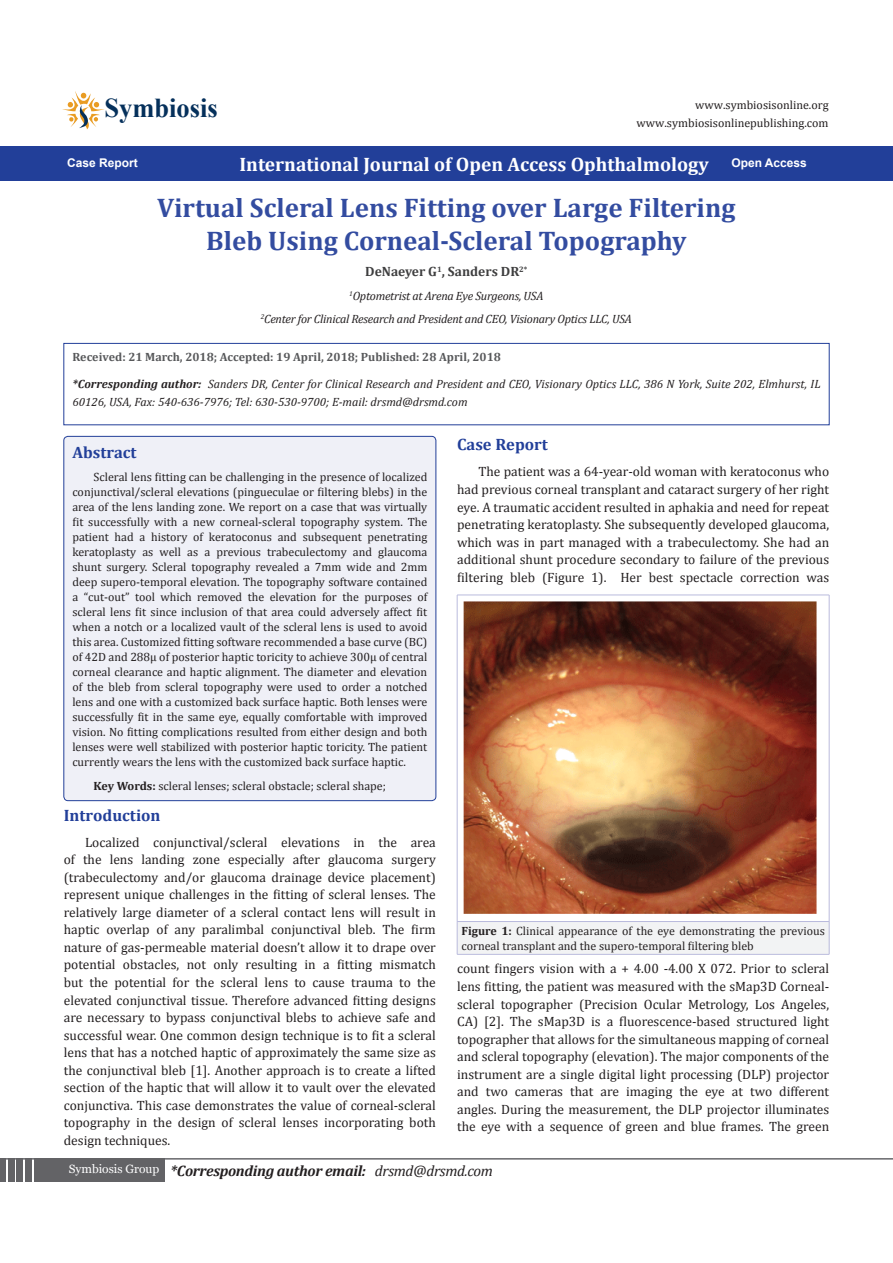
<style>
.page{position:relative;width:893px;height:1263px;background:#fff}
.page>*{position:absolute;margin:0;border:0;box-sizing:border-box;transform-origin:0 0}
.t1{font:700 27.3px "Times New Roman";color:#05305b}
.t2{font:700 27px/33px "Cambria";color:#334ca0;text-align:center}
.Default{font:700 19.5px "Cambria";color:#fff}
.Sideheadings{font:700 16.5px "Cambria";color:#223f99}
.t3{font:italic 700 15.15px "Cambria";letter-spacing:-.02em;color:#231f20}
.t4{font:13.5px/17.5px "Cambria";color:#231f20;text-align:justify}
.t5{font:700 13.5px "Cambria";color:#3e3e3f}
.t6{font:12px/15px "Cambria";color:#231f20;text-align:justify}
.Pa8{font:italic 12px/18px "Cambria";letter-spacing:-.005em;color:#231f20}
.Pa8-2{font:700 12px "Cambria";color:#57585a}
.Pa0{font:12px "Cambria";color:#221e1f}
.Default-2{font:700 12px "Arial";color:#fff}
.s1{font-weight:700}
.s2{font-weight:400}
</style>
<div class="page">
<hr style="left:0;top:1158px;width:893px;height:1px;background:#636366">
<div style="left:34px;top:1159px;width:130px;height:23px;background:#636366"></div>
<div style="left:25px;top:1159px;width:7px;height:23px;background:#636366"></div>
<div style="left:17px;top:1159px;width:6px;height:23px;background:#636366"></div>
<div style="left:8px;top:1159px;width:6px;height:23px;background:#636366"></div>
<div style="left:0;top:1159px;width:6px;height:23px;background:#636366"></div>
<svg style="left:62px;top:91px;width:42px;height:38px"></svg>
<div style="left:0;top:146px;width:893px;height:35px;background:#223f99"></div>
<div style="left:64px;top:436px;width:372px;height:365px;background:#eff0f7;border-radius:4px"></div>
<div style="left:64px;top:436px;width:372px;height:365px;border:1px solid #223f99;border-radius:4px"></div>
<svg style="left:64px;top:343px;width:765px;height:82px"></svg>
<div style="left:457px;top:921px;width:372px;height:33px;background:#f2f3f4"></div>
<hr style="left:457px;top:595px;width:372px;height:1px;background:#babbdd">
<hr style="left:457px;top:595px;width:1px;height:326px;background:#babbdd">
<hr style="left:829px;top:595px;width:1px;height:326px;background:#babbdd">
<hr style="left:457px;top:921px;width:372px;height:1px;background:#babbdd">
<hr style="left:457px;top:921px;width:1px;height:33px;background:#babbdd">
<hr style="left:829px;top:921px;width:1px;height:33px;background:#babbdd">
<hr style="left:457px;top:954px;width:372px;height:1px;background:#babbdd">
<img style="left:463px;top:601px;width:354px;height:313px">
<p class="t1" style="left:105px;top:89px;width:115px">Symbiosis</p>
<p class="Pa0" style="left:695px;top:98px;width:135px">www.symbiosisonline.org</p>
<p class="Pa0" style="left:637px;top:116px;width:193px">www.symbiosisonlinepublishing.com</p>
<p class="Default-2" style="left:67px;top:155px;width:72px">Case Report</p>
<p class="Default" style="left:239px;top:151px;width:471px">International Journal of Open Access Ophthalmology</p>
<p class="Default-2" style="left:731px;top:155px;width:77px">Open Access</p>
<p class="t2" style="left:157px;top:190px;width:580px">Virtual Scleral Lens Fitting over Large Filtering<br>Bleb Using Corneal-Scleral Topography</p>
<p class="t5" style="left:365px;top:262px;width:164px">DeNaeyer G<sup>1</sup>, Sanders DR<sup>2*</sup></p>
<p class="Pa8" style="left:349px;top:286px;width:196px"><sup>1</sup>Optometrist at Arena Eye Surgeons, USA</p>
<p class="Pa8" style="left:261px;top:310px;width:373px"><sup>2</sup>Center for Clinical Research and President and CEO, Visionary Optics LLC, USA</p>
<p class="Pa8-2" style="left:72px;top:349px;width:430px">Received: 21 March, 2018; Accepted: 19 April, 2018; Published: 28 April, 2018</p>
<p class="Pa8" style="left:72px;top:374px;width:750px"><span class="s1">*Corresponding author:</span> Sanders DR, Center for Clinical Research and President and CEO, Visionary Optics LLC, 386 N York, Suite 202, Elmhurst, IL<br>60126, USA, Fax: 540-636-7976; Tel: 630-530-9700; E-mail: drsmd@drsmd.com</p>
<p class="Sideheadings" style="left:72px;top:440px;width:66px">Abstract</p>
<p class="t6" style="left:72px;top:470px;width:356px;text-indent:21px">Scleral lens fitting can be challenging in the presence of localized conjunctival/scleral elevations (pingueculae or filtering blebs) in the area of the lens landing zone. We report on a case that was virtually fit successfully with a new corneal-scleral topography system. The patient had a history of keratoconus and subsequent penetrating keratoplasty as well as a previous trabeculectomy and glaucoma shunt surgery. Scleral topography revealed a 7mm wide and 2mm deep supero-temporal elevation. The topography software contained a “cut-out” tool which removed the elevation for the purposes of scleral lens fit since inclusion of that area could adversely affect fit when a notch or a localized vault of the scleral lens is used to avoid this area. Customized fitting software recommended a base curve (BC) of 42D and 288μ of posterior haptic toricity to achieve 300μ of central corneal clearance and haptic alignment. The diameter and elevation of the bleb from scleral topography were used to order a notched lens and one with a customized back surface haptic. Both lenses were successfully fit in the same eye, equally comfortable with improved vision. No fitting complications resulted from either design and both lenses were well stabilized with posterior haptic toricity. The patient currently wears the lens with the customized back surface haptic.</p>
<p class="t6" style="left:94px;top:778px;width:294px"><span class="s1">Key Words:</span> scleral lenses; scleral obstacle; scleral shape;</p>
<p class="Sideheadings" style="left:64px;top:803px;width:98px">Introduction</p>
<p class="t4" style="left:64px;top:833px;width:374px;text-indent:21px">Localized conjunctival/scleral elevations in the area of the lens landing zone especially after glaucoma surgery (trabeculectomy and/or glaucoma drainage device placement) represent unique challenges in the fitting of scleral lenses. The relatively large diameter of a scleral contact lens will result in haptic overlap of any paralimbal conjunctival bleb. The firm nature of gas-permeable material doesn’t allow it to drape over potential obstacles, not only resulting in a fitting mismatch but the potential for the scleral lens to cause trauma to the elevated conjunctival tissue. Therefore advanced fitting designs are necessary to bypass conjunctival blebs to achieve safe and successful wear. One common design technique is to fit a scleral lens that has a notched haptic of approximately the same size as the conjunctival bleb [1]. Another approach is to create a lifted section of the haptic that will allow it to vault over the elevated conjunctiva. This case demonstrates the value of corneal-scleral topography in the design of scleral lenses incorporating both design techniques.</p>
<p class="Sideheadings" style="left:457px;top:433px;width:92px">Case Report</p>
<p class="t4" style="left:457px;top:463px;width:374px;text-indent:21px">The patient was a 64-year-old woman with keratoconus who had previous corneal transplant and cataract surgery of her right eye. A traumatic accident resulted in aphakia and need for repeat penetrating keratoplasty. She subsequently developed glaucoma, which was in part managed with a trabeculectomy. She had an additional shunt procedure secondary to failure of the previous filtering bleb (Figure 1). Her best spectacle correction was</p>
<p class="t6" style="left:461px;top:923px;width:365px"><span class="s1">Figure 1:</span> Clinical appearance of the eye demonstrating the previous corneal transplant and the supero-temporal filtering bleb</p>
<p class="t4" style="left:457px;top:960px;width:374px">count fingers vision with a + 4.00 -4.00 X 072. Prior to scleral lens fitting, the patient was measured with the sMap3D Corneal&shy;scleral topographer (Precision Ocular Metrology, Los Angeles, CA) [2]. The sMap3D is a fluorescence-based structured light topographer that allows for the simultaneous mapping of corneal and scleral topography (elevation). The major components of the instrument are a single digital light processing (DLP) projector and two cameras that are imaging the eye at two different angles. During the measurement, the DLP projector illuminates the eye with a sequence of green and blue frames. The green</p>
<p class="t3" style="left:69px;top:1160px;width:426px"><sup>Symbiosis</sup> <sup>Group</sup> *Corresponding author email: <span class="s2">drsmd@drsmd.com</span></p>
</div>
